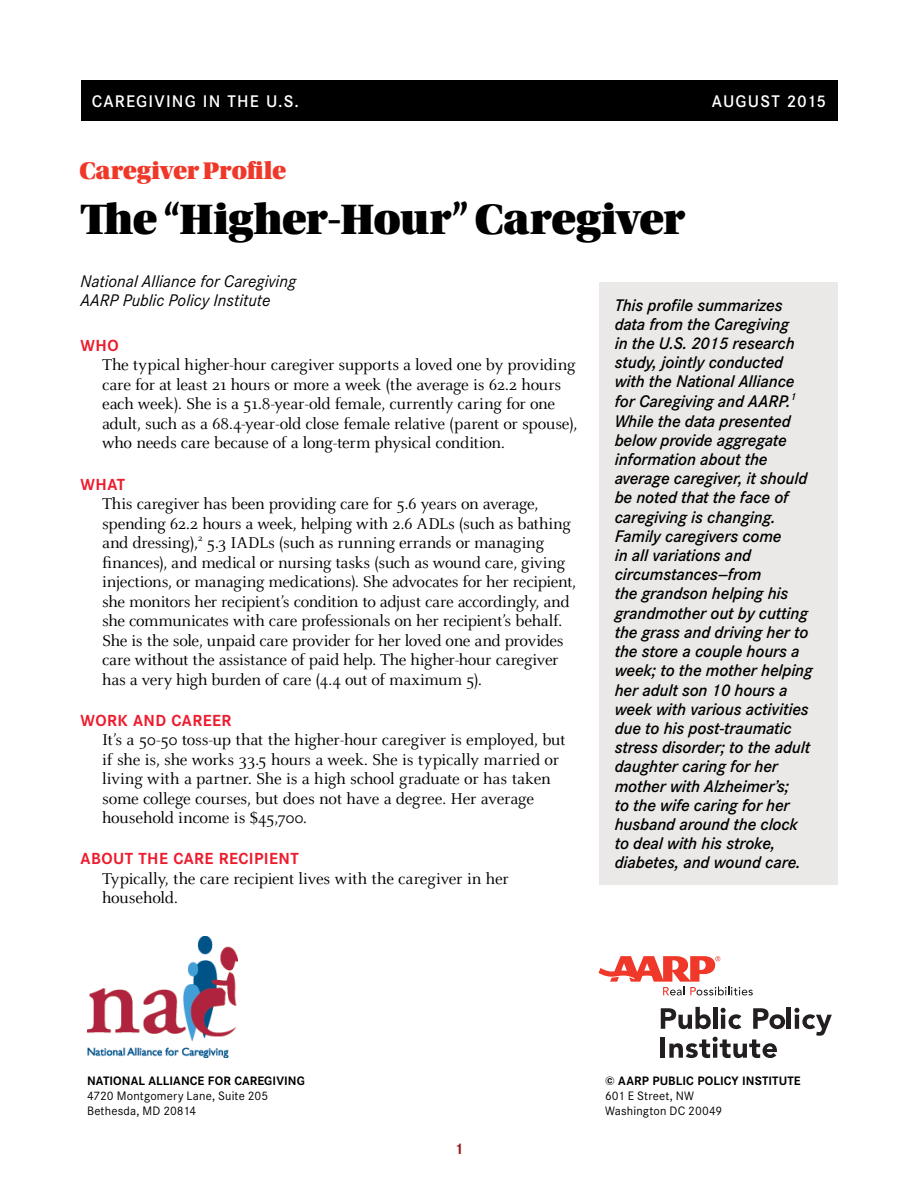
<style>
.page{position:relative;width:918px;height:1188px;background:#fff}
.page>*{position:absolute;margin:0;border:0;box-sizing:border-box;transform-origin:0 0}
.t1{font:45px "Utopia Std Black Headline";letter-spacing:-.01em;color:#000}
.PaperType{font:25.5px "Utopia Std Black Headline";letter-spacing:-.005em;color:#ef3829}
.t2{font:17.25px/19.5px "Celeste Pro";letter-spacing:-.015em;color:#000}
.SummaryBox{font:italic 500 16.5px/19.2px "Corporate S";letter-spacing:-.01em;color:#000}
.Author{font:italic 16.5px "Corporate S";color:#000}
.t3{font:500 16.5px "Corporate S";letter-spacing:.07em;color:#fff}
.t4{font:700 15.75px "Corporate S";letter-spacing:.025em;color:#ed1c2e}
.PageNumber{font:700 15px "Corporate S";color:#961b1e}
.AddressMoreSpace{font:12px "Corporate S";letter-spacing:.015em;color:#000}
.AARP{font:700 12px "Corporate S";letter-spacing:.01em;color:#000}
.Address{font:12px "Corporate S";letter-spacing:.01em;color:#000}
</style>
<div class="page">
<svg style="left:661px;top:1007px;width:50px;height:22px"></svg>
<div style="left:713px;top:1007px;width:5px;height:22px;background:#231f20"></div>
<svg style="left:721px;top:1008px;width:20px;height:21px"></svg>
<svg style="left:753px;top:1008px;width:32px;height:21px"></svg>
<hr style="left:787px;top:1007px;width:4px;height:22px;background:#231f20">
<svg style="left:794px;top:1008px;width:38px;height:28px"></svg>
<hr style="left:661px;top:1037px;width:4px;height:21px;background:#231f20">
<svg style="left:669px;top:1037px;width:108px;height:21px"></svg>
<svg style="left:599px;top:956px;width:154px;height:40px"></svg>
<div style="left:81px;top:81px;width:756px;height:40px;background:#000"></div>
<img style="left:88px;top:936px;width:150px;height:122px">
<div style="left:599px;top:282px;width:238px;height:603px;background:#eae9e8"></div>
<p class="t3" style="left:92px;top:92px;width:209px">CAREGIVING IN THE U.S.</p>
<p class="t3" style="left:712px;top:92px;width:116px">AUGUST 2015</p>
<p class="PaperType" style="left:80px;top:158px;width:208px">Caregiver Profile</p>
<h1 class="t1" style="left:81px;top:196px;width:606px">The “Higher-Hour” Caregiver</h1>
<p class="Author" style="left:81px;top:271px;width:217px">National Alliance for Caregiving</p>
<p class="Author" style="left:81px;top:291px;width:191px">AARP Public Policy Institute</p>
<h2 class="t4" style="left:81px;top:336px;width:40px">WHO</h2>
<p class="t2" style="left:102px;top:355px;width:477px">The typical higher-hour caregiver supports a loved one by providing care for at least 21 hours or more a week (the average is 62.2 hours each week). She is a 51.8-year-old female, currently caring for one adult, such as a 68.4-year-old close female relative (parent or spouse), who needs care because of a long-term physical condition.</p>
<h2 class="t4" style="left:81px;top:474px;width:46px">WHAT</h2>
<p class="t2" style="left:102px;top:494px;width:475px">This caregiver has been providing care for 5.6 years on average, spending 62.2 hours a week, helping with 2.6 ADLs (such as bathing and dressing),<sup>2</sup> 5.3 IADLs (such as running errands or managing finances), and medical or nursing tasks (such as wound care, giving injections, or managing medications). She advocates for her recipient, she monitors her recipient’s condition to adjust care accordingly, and she communicates with care professionals on her recipient’s behalf.<br>She is the sole, unpaid care provider for her loved one and provides care without the assistance of paid help. The higher-hour caregiver has a very high burden of care (4.4 out of maximum 5).</p>
<h2 class="t4" style="left:81px;top:711px;width:152px">WORK AND CAREER</h2>
<p class="t2" style="left:102px;top:730px;width:465px">It’s a 50-50 toss-up that the higher-hour caregiver is employed, but if she is, she works 33.5 hours a week. She is typically married or living with a partner. She is a high school graduate or has taken some college courses, but does not have a degree. Her average household income is $45,700.</p>
<h2 class="t4" style="left:81px;top:849px;width:220px">ABOUT THE CARE RECIPIENT</h2>
<p class="t2" style="left:102px;top:868px;width:408px">Typically, the care recipient lives with the caregiver in her household.</p>
<p class="SummaryBox" style="left:615px;top:295px;width:200px">This profile summarizes data from the Caregiving<br>in the U.S. 2015 research study, jointly conducted with the National Alliance for Caregiving and AARP.<sup>1<br></sup>While the data presented below provide aggregate information about the average caregiver, it should be noted that the face of caregiving is changing.<br>Family caregivers come<br>in all variations and circumstances—from<br>the grandson helping his grandmother out by cutting the grass and driving her to the store a couple hours a week; to the mother helping her adult son 10 hours a week with various activities due to his post-traumatic stress disorder; to the adult daughter caring for her mother with Alzheimer’s;<br>to the wife caring for her husband around the clock to deal with his stroke, diabetes, and wound care.</p>
<p class="AARP" style="left:87px;top:1074px;width:219px">NATIONAL ALLIANCE FOR CAREGIVING</p>
<p class="AddressMoreSpace" style="left:87px;top:1089px;width:183px">4720 Montgomery Lane, Suite 205</p>
<p class="AddressMoreSpace" style="left:87px;top:1104px;width:111px">Bethesda, MD 20814</p>
<p class="PageNumber" style="left:454px;top:1139px;width:11px">1</p>
<p class="AARP" style="left:605px;top:1074px;width:197px">© AARP PUBLIC POLICY INSTITUTE</p>
<p class="Address" style="left:605px;top:1089px;width:91px">601 E Street, NW</p>
<p class="AddressMoreSpace" style="left:605px;top:1104px;width:119px">Washington DC 20049</p>
</div>
